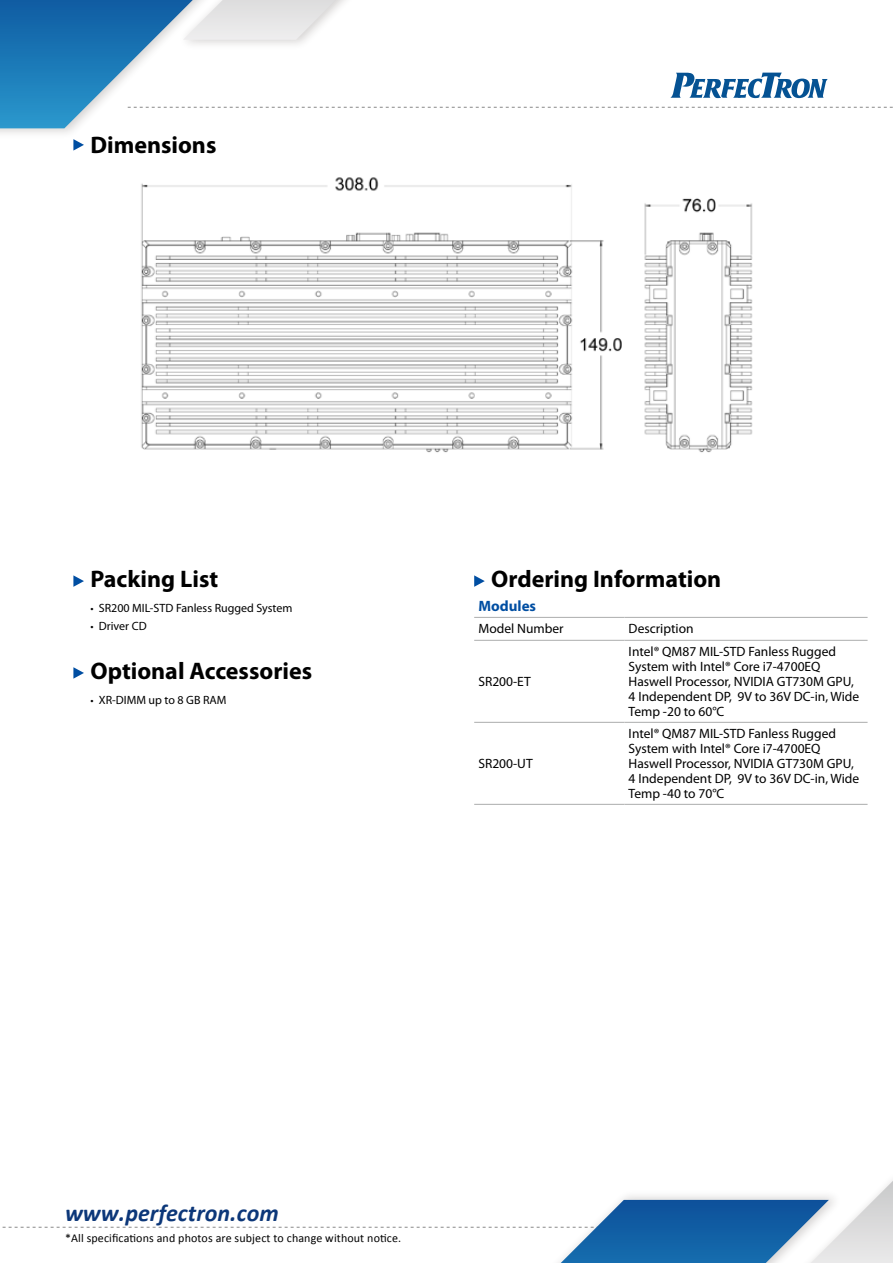
<style>
.page{position:relative;width:893px;height:1263px;background:#fff}
.page>*{position:absolute;margin:0;border:0;box-sizing:border-box;transform-origin:0 0}
.t1{font:700 24px "Myriad Pro";color:#000}
.t2{font:italic 700 24px "Calibri";letter-spacing:.005em;color:#0c3779}
.t3{font:700 15px "Myriad Pro";color:#004ea2}
.t4{font:13.5px/15px "Myriad Pro";color:#000}
.t5{font:12px "Calibri";letter-spacing:.01em;color:#000}
.t6{font:12px "Myriad Pro";color:#000}
.s1{font-size:11.25px}
</style>
<div class="page">
<svg style="left:2px;top:1181px;width:891px;height:82px"></svg>
<svg style="left:0;top:0;width:893px;height:128px"></svg>
<img style="left:141px;top:177px;width:612px;height:276px">
<svg style="left:73px;top:575px;width:11px;height:12px"></svg>
<svg style="left:73px;top:139px;width:11px;height:12px"></svg>
<svg style="left:474px;top:575px;width:11px;height:12px"></svg>
<svg style="left:73px;top:667px;width:11px;height:12px"></svg>
<svg style="left:474px;top:639px;width:393px;height:165px"></svg>
<hr style="left:474px;top:640px;width:150px;height:1px;background:#b5b6b6">
<hr style="left:624px;top:640px;width:243px;height:1px;background:#b5b6b6">
<hr style="left:474px;top:722px;width:150px;height:1px;background:#b5b6b6">
<hr style="left:474px;top:804px;width:150px;height:1px;background:#b5b6b6">
<hr style="left:624px;top:722px;width:243px;height:1px;background:#b5b6b6">
<hr style="left:624px;top:804px;width:243px;height:1px;background:#b5b6b6">
<hr style="left:474px;top:617px;width:150px;height:1px;background:#b5b6b6">
<hr style="left:624px;top:617px;width:243px;height:1px;background:#b5b6b6">
<h1 class="t1" style="left:90px;top:130px;width:128px">Dimensions</h1>
<h1 class="t1" style="left:90px;top:564px;width:129px">Packing List</h1>
<p class="t6" style="left:90px;top:601px;width:204px"><span class="s1">•</span> SR200 MIL-STD Fanless Rugged System</p>
<p class="t6" style="left:90px;top:619px;width:58px"><span class="s1">•</span> Driver CD</p>
<h1 class="t1" style="left:90px;top:655px;width:223px">Optional Accessories</h1>
<p class="t6" style="left:90px;top:693px;width:138px"><span class="s1">•</span> XR-DIMM up to 8 GB RAM</p>
<h1 class="t1" style="left:491px;top:564px;width:232px">Ordering Information</h1>
<p class="t3" style="left:478px;top:596px;width:59px">Modules</p>
<p class="t4" style="left:478px;top:621px;width:87px">Model Number</p>
<p class="t4" style="left:629px;top:621px;width:67px">Description</p>
<p class="t4" style="left:478px;top:674px;width:54px">SR200-ET</p>
<p class="t4" style="left:478px;top:756px;width:56px">SR200-UT</p>
<p class="t4" style="left:629px;top:644px;width:232px">Intel® QM87 MIL-STD Fanless Rugged<br>System with Intel® Core i7-4700EQ<br>Haswell Processor, NVIDIA GT730M GPU,<br>4 Independent DP, 9V to 36V DC-in, Wide<br>Temp -20 to 60°C</p>
<p class="t4" style="left:629px;top:726px;width:232px">Intel® QM87 MIL-STD Fanless Rugged<br>System with Intel® Core i7-4700EQ<br>Haswell Processor, NVIDIA GT730M GPU,<br>4 Independent DP, 9V to 36V DC-in, Wide<br>Temp -40 to 70°C</p>
<h1 class="t2" style="left:65px;top:1198px;width:215px">www.perfectron.com</h1>
<p class="t5" style="left:65px;top:1230px;width:338px">*All specifications and photos are subject to change without notice.</p>
</div>
